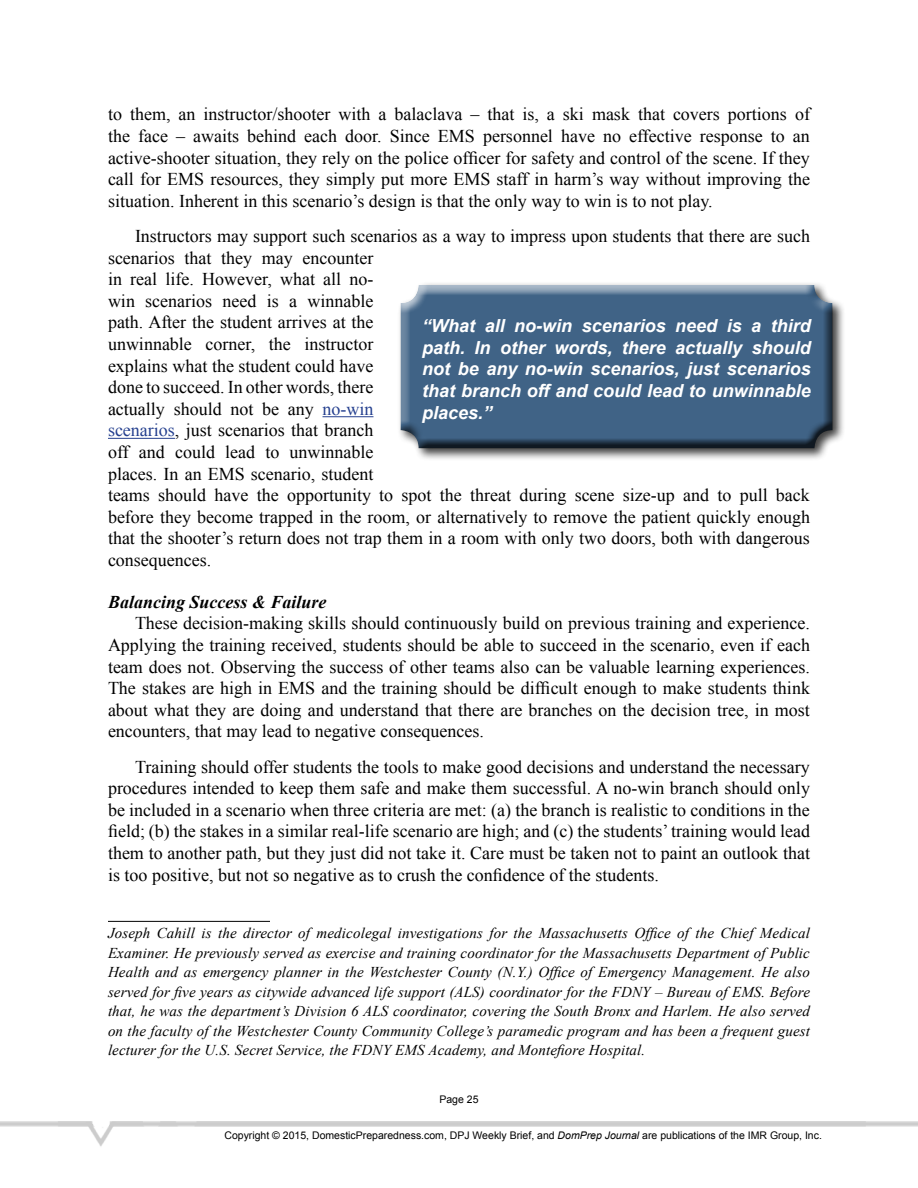
<style>
.page{position:relative;width:918px;height:1188px;background:#fff}
.page>*{position:absolute;margin:0;border:0;box-sizing:border-box;transform-origin:0 0}
.t1{font:18px/21.6px "Times New Roman";color:#000;text-align:justify}
.t2{font:italic 700 18px/21.8px "Arial";color:#fff;text-align:justify}
.t3{font:italic 700 18px "Times New Roman";color:#000}
.t4{font:italic 15px/19.5px "Times New Roman";letter-spacing:.01em;color:#000;text-align:justify}
.t5{font:10.5px "Arial";color:#000}
.s1{color:#25408f}
.s2{font-style:italic}
</style>
<div class="page">
<img style="left:0;top:1121px;width:918px;height:26px">
<hr style="left:323px;top:416px;width:50px;height:1px;background:#25408f">
<hr style="left:108px;top:438px;width:67px;height:1px;background:#25408f">
<div style="left:397px;top:281px;width:449px;height:180px;background:#000;opacity:.75"></div>
<div style="left:399px;top:278px;width:439px;height:170px;background:#000;opacity:.75"></div>
<hr style="left:108px;top:921px;width:162px;height:1px;background:#000">
<p class="t1" style="left:108px;top:103px;width:704px">to them, an instructor/shooter with a balaclava – that is, a ski mask that covers portions of the face – awaits behind each door. Since EMS personnel have no effective response to an active-shooter situation, they rely on the police officer for safety and control of the scene. If they call for EMS resources, they simply put more EMS staff in harm’s way without improving the situation. Inherent in this scenario’s design is that the only way to win is to not play.</p>
<p class="t1" style="left:108px;top:225px;width:704px;text-align:left;text-indent:27px">Instructors may support such scenarios as a way to impress upon students that there are such scenarios that they may encounter<br>in real life. However, what all no-<br>win scenarios need is a winnable<br>path. After the student arrives at the<br>unwinnable corner, the instructor<br>explains what the student could have<br>done to succeed. In other words, there<br>actually should not be any <span class="s1">no-win<br>scenarios</span>, just scenarios that branch<br>off and could lead to unwinnable<br>places. In an EMS scenario, student<br>teams should have the opportunity to spot the threat during scene size-up and to pull back before they become trapped in the room, or alternatively to remove the patient quickly enough that the shooter’s return does not trap them in a room with only two doors, both with dangerous consequences.</p>
<p class="t3" style="left:108px;top:589px;width:220px">Balancing Success &amp; Failure</p>
<p class="t1" style="left:108px;top:612px;width:704px;text-indent:27px">These decision-making skills should continuously build on previous training and experience.<br>Applying the training received, students should be able to succeed in the scenario, even if each team does not. Observing the success of other teams also can be valuable learning experiences.<br>The stakes are high in EMS and the training should be difficult enough to make students think about what they are doing and understand that there are branches on the decision tree, in most encounters, that may lead to negative consequences.</p>
<p class="t1" style="left:108px;top:755px;width:704px;text-indent:27px">Training should offer students the tools to make good decisions and understand the necessary procedures intended to keep them safe and make them successful. A no-win branch should only be included in a scenario when three criteria are met: (a) the branch is realistic to conditions in the field; (b) the stakes in a similar real-life scenario are high; and (c) the students’ training would lead them to another path, but they just did not take it. Care must be taken not to paint an outlook that is too positive, but not so negative as to crush the confidence of the students.</p>
<p class="t2" style="left:422px;top:315px;width:390px">“What all no-win scenarios need is a third path. In other words, there actually should not be any no-win scenarios, just scenarios that branch off and could lead to unwinnable places.”</p>
<p class="t4" style="left:108px;top:923px;width:704px">Joseph Cahill is the director of medicolegal investigations for the Massachusetts Office of the Chief Medical Examiner. He previously served as exercise and training coordinator for the Massachusetts Department of Public Health and as emergency planner in the Westchester County (N.Y.) Office of Emergency Management. He also served for five years as citywide advanced life support (ALS) coordinator for the FDNY – Bureau of EMS. Before that, he was the department’s Division 6 ALS coordinator, covering the South Bronx and Harlem. He also served on the faculty of the Westchester County Community College’s paramedic program and has been a frequent guest lecturer for the U.S. Secret Service, the FDNY EMS Academy, and Montefiore Hospital.</p>
<p class="t5" style="left:439px;top:1092px;width:41px">Page 25</p>
<p class="t5" style="left:224px;top:1128px;width:599px">Copyright © 2015, DomesticPreparedness.com, DPJ Weekly Brief, and <span class="s2">DomPrep Journal</span> are publications of the IMR Group, Inc.</p>
</div>
